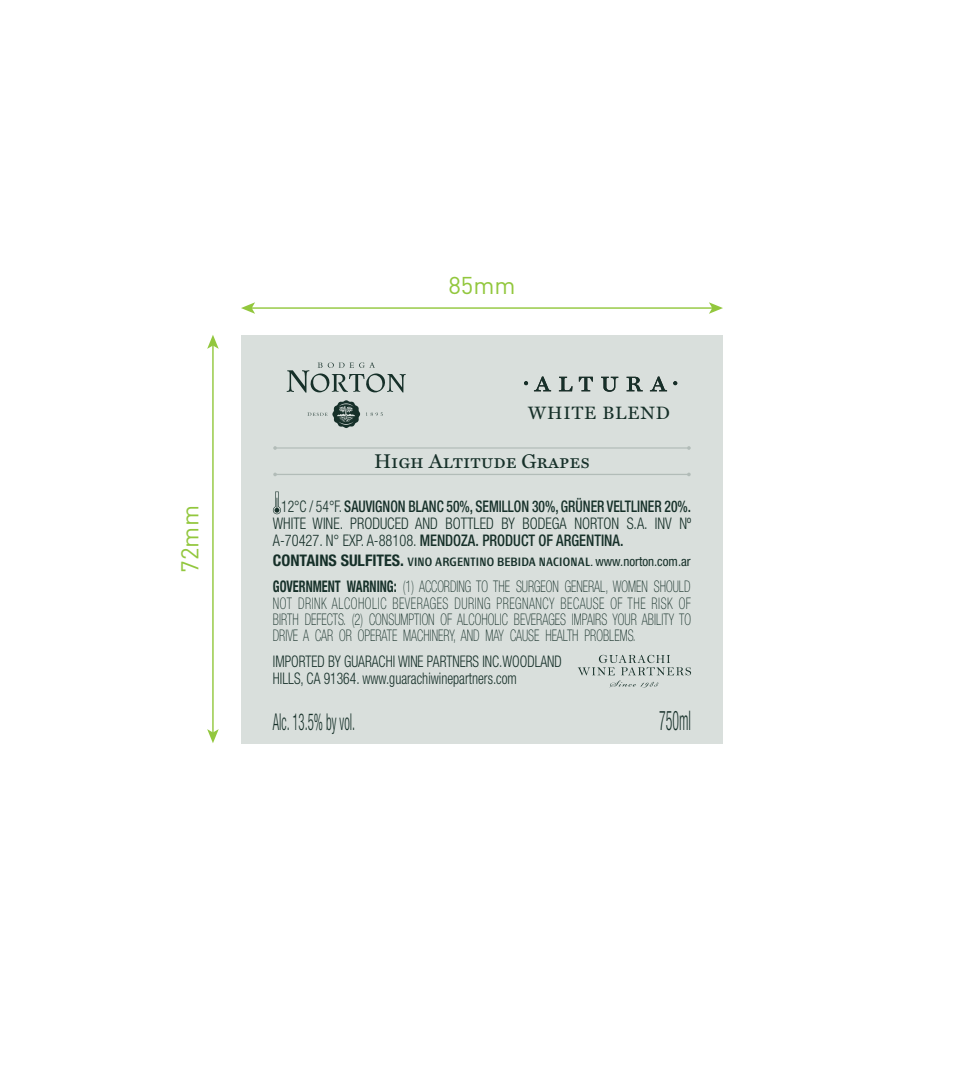
<style>
.page{position:relative;width:964px;height:1078px;background:#fff}
.page>*{position:absolute;margin:0;border:0;box-sizing:border-box;transform-origin:0 0}
.t1{font:300 condensed 27px "Helvetica Neue LT Std";color:#163029;scale:.51 1}
.t2{font:24px "DIN Pro";color:#92c73d}
.t3{font:300 condensed 23.2px "Helvetica Neue LT Std";color:#163029;scale:.55 1}
.t4{font:20px "Miller Text SC";color:#163029}
.t5{font:18px "Miller Text SC";letter-spacing:.05em;color:#163029}
.t6{font:300 condensed 16px/17px "Helvetica Neue LT Std";color:#163029;text-align:justify;scale:.85 1}
.t7{font:100 condensed 16px/16px "Helvetica Neue LT Std";color:#163029;text-align:justify;scale:.77 1}
.t8{font:600 12px "Fontana ND Cc Os F";letter-spacing:.02em;color:#163029}
.s1{font-weight:500}
.s2{font-family:"Helvetica Neue LT Std";font-weight:700;font-stretch:condensed;font-size:16px}
.s3{font-family:"Helvetica Neue LT Std";font-weight:400;font-stretch:condensed;font-size:13px}
.s4{font-weight:700}
</style>
<div class="page">
<hr style="left:212px;top:344px;width:2px;height:389px;background:#92c73d">
<svg style="left:207px;top:729px;width:12px;height:14px"></svg>
<svg style="left:207px;top:335px;width:12px;height:14px"></svg>
<hr style="left:251px;top:307px;width:462px;height:2px;background:#92c73d">
<svg style="left:241px;top:302px;width:14px;height:12px"></svg>
<svg style="left:709px;top:302px;width:14px;height:12px"></svg>
<div style="left:241px;top:334px;width:482px;height:409px;background:#d9dfdc"></div>
<svg style="left:287px;top:362px;width:119px;height:30px"></svg>
<svg style="left:307px;top:400px;width:76px;height:28px"></svg>
<svg style="left:524px;top:381px;width:4px;height:4px"></svg>
<svg style="left:534px;top:376px;width:17px;height:15px"></svg>
<svg style="left:559px;top:376px;width:13px;height:15px"></svg>
<svg style="left:579px;top:376px;width:14px;height:15px"></svg>
<svg style="left:601px;top:376px;width:17px;height:15px"></svg>
<svg style="left:626px;top:376px;width:17px;height:15px"></svg>
<svg style="left:650px;top:376px;width:17px;height:15px"></svg>
<svg style="left:673px;top:381px;width:4px;height:4px"></svg>
<svg style="left:273px;top:446px;width:418px;height:4px"></svg>
<svg style="left:273px;top:491px;width:8px;height:23px"></svg>
<svg style="left:578px;top:654px;width:113px;height:33px"></svg>
<svg style="left:273px;top:472px;width:418px;height:4px"></svg>
<h2 class="t2" style="left:171px;top:572px;width:69px;rotate:-90deg">72mm</h2>
<h2 class="t2" style="left:448px;top:266px;width:69px">85mm</h2>
<p class="t5" style="left:528px;top:402px;width:143px">WHITE BLEND</p>
<p class="t4" style="left:374px;top:449px;width:217px">High Altitude Grapes</p>
<p class="t6" style="left:273px;top:498px;width:493px;text-indent:8px">12°C / 54°F. <span class="s1">SAUVIGNON BLANC 50%, SEMILLON 30%, GRÜNER VELTLINER 20%.<br></span>WHITE WINE. PRODUCED AND BOTTLED BY BODEGA NORTON S.A. INV Nº A-70427. N° EXP. A-88108. <span class="s1">MENDOZA. PRODUCT OF ARGENTINA.</span></p>
<p class="t8" style="left:273px;top:555px;width:419px"><span class="s2">CONTAINS SULFITES.</span> VINO ARGENTINO BEBIDA NACIONAL. <span class="s3">www.norton.com.ar</span></p>
<p class="t7" style="left:273px;top:578px;width:545px"><span class="s4">GOVERNMENT WARNING:</span> (1) ACCORDING TO THE SURGEON GENERAL, WOMEN SHOULD NOT DRINK ALCOHOLIC BEVERAGES DURING PREGNANCY BECAUSE OF THE RISK OF BIRTH DEFECTS. (2) CONSUMPTION OF ALCOHOLIC BEVERAGES IMPAIRS YOUR ABILITY TO DRIVE A CAR OR OPERATE MACHINERY, AND MAY CAUSE HEALTH PROBLEMS.</p>
<p class="t6" style="left:273px;top:652px;width:341px">IMPORTED BY GUARACHI WINE PARTNERS INC.WOODLAND<br>HILLS, CA 91364. www.guarachiwinepartners.com</p>
<h3 class="t3" style="left:273px;top:708px;width:151px">Alc. 13.5% by vol.</h3>
<h1 class="t1" style="left:659px;top:705px;width:64px">750ml</h1>
</div>
